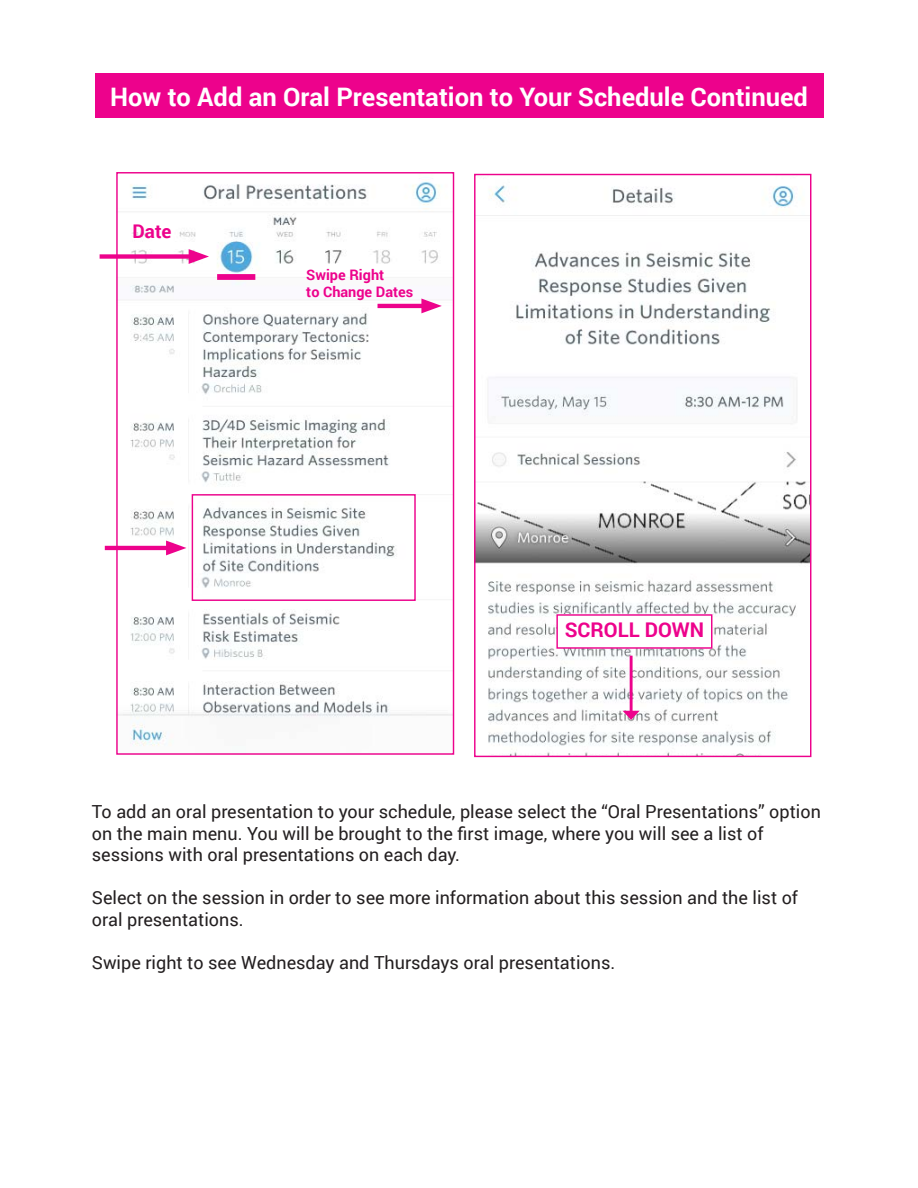
<style>
.page{position:relative;width:918px;height:1188px;background:#fff}
.page>*{position:absolute;margin:0;border:0;box-sizing:border-box;transform-origin:0 0}
.t1{font:700 25.5px "Roboto";color:#fff}
.t2{font:700 20.25px "Roboto";color:#ed028c}
.t3{font:700 18.75px "Roboto";color:#ed028c}
.t4{font:18px/21.6px "Roboto";color:#231f20}
.t5{font:700 14.4px "Roboto";color:#ed028c}
</style>
<div class="page">
<img style="left:118px;top:181px;width:334px;height:565px">
<img style="left:476px;top:185px;width:333px;height:570px">
<hr style="left:105px;top:546px;width:69px;height:4px;background:#ed028c">
<svg style="left:166px;top:541px;width:20px;height:14px"></svg>
<div style="left:100px;top:254px;width:97px;height:5px;background:#ed028c"></div>
<svg style="left:189px;top:249px;width:20px;height:15px"></svg>
<div style="left:217px;top:274px;width:38px;height:6px;background:#ed028c"></div>
<div style="left:192px;top:494px;width:224px;height:107px;border:1px solid #ed028c"></div>
<div style="left:557px;top:615px;width:155px;height:33px;background:#fff"></div>
<hr style="left:630px;top:656px;width:3px;height:57px;background:#ed028c">
<svg style="left:623px;top:711px;width:17px;height:9px"></svg>
<hr style="left:378px;top:304px;width:51px;height:4px;background:#ed028c">
<svg style="left:421px;top:299px;width:21px;height:14px"></svg>
<div style="left:95px;top:74px;width:728px;height:44px;background:#ed028c"></div>
<p class="t1" style="left:110px;top:79px;width:699px">How to Add an Oral Presentation to Your Schedule Continued</p>
<p class="t3" style="left:133px;top:218px;width:40px">Date</p>
<p class="t5" style="left:306px;top:265px;width:79px">Swipe Right</p>
<p class="t5" style="left:306px;top:282px;width:109px">to Change Dates</p>
<p class="t2" style="left:565px;top:615px;width:141px">SCROLL DOWN</p>
<p class="t4" style="left:92px;top:800px;width:731px">To add an oral presentation to your schedule, please select the “Oral Presentations” option on the main menu. You will be brought to the first image, where you will see a list of</p>
<p class="t4" style="left:92px;top:843px;width:370px">sessions with oral presentations on each day.</p>
<p class="t4" style="left:92px;top:887px;width:708px">Select on the session in order to see more information about this session and the list of oral presentations.</p>
<p class="t4" style="left:92px;top:951px;width:525px">Swipe right to see Wednesday and Thursdays oral presentations.</p>
</div>
